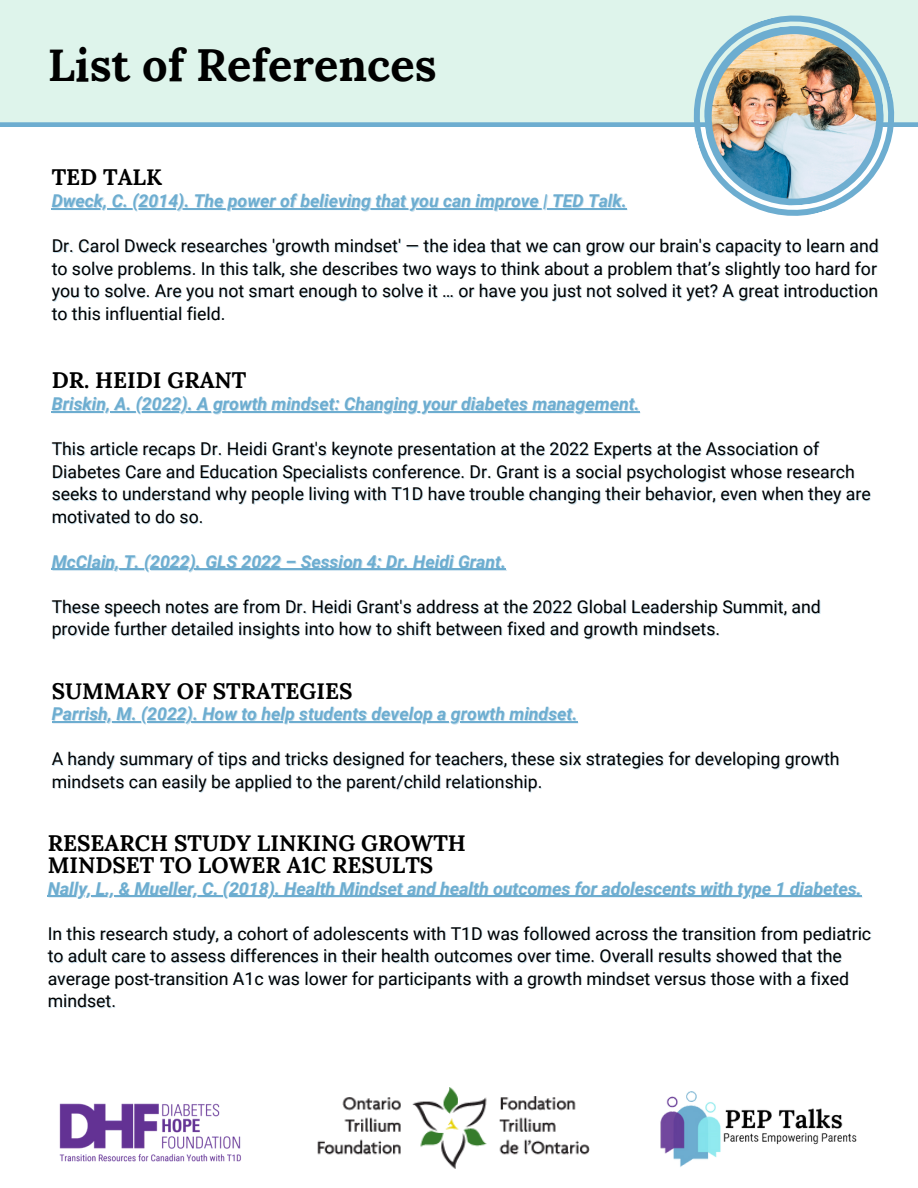
<style>
.page{position:relative;width:918px;height:1188px;background:#fff}
.page>*{position:absolute;margin:0;border:0;box-sizing:border-box;transform-origin:0 0}
.t1{font:700 45.15px "Lora";color:#000}
.t2{font:700 22.35px/21.6px "Lora";color:#000}
.t3{font:17.7px/22.5px "Roboto";color:#000}
.t4{font:italic 700 17.7px "Roboto";color:#6dadd0}
</style>
<div class="page">
<img style="left:0;top:0;width:918px;height:1169px">
<hr style="left:52px;top:208px;width:575px;height:1px;background:#6dadd0">
<hr style="left:52px;top:411px;width:588px;height:2px;background:#6dadd0">
<hr style="left:52px;top:569px;width:454px;height:1px;background:#6dadd0">
<hr style="left:48px;top:896px;width:814px;height:1px;background:#6dadd0">
<hr style="left:52px;top:721px;width:526px;height:2px;background:#6dadd0">
<h3 class="t1" style="left:48px;top:36px;width:390px">List of References</h3>
<h2 class="t2" style="left:52px;top:166px;width:112px">TED TALK</h2>
<h3 class="t4" style="left:52px;top:191px;width:577px">Dweck, C. (2014). The power of believing that you can improve | TED Talk.</h3>
<p class="t3" style="left:52px;top:235px;width:829px">Dr. Carol Dweck researches 'growth mindset' — the idea that we can grow our brain's capacity to learn and</p>
<h3 class="t3" style="left:52px;top:257px;width:827px">to solve problems. In this talk, she describes two ways to think about a problem that’s slightly too hard for</h3>
<p class="t3" style="left:52px;top:280px;width:828px">you to solve. Are you not smart enough to solve it … or have you just not solved it yet? A great introduction</p>
<h2 class="t3" style="left:52px;top:302px;width:175px">to this influential field.</h2>
<h3 class="t2" style="left:52px;top:369px;width:196px">DR. HEIDI GRANT</h3>
<p class="t4" style="left:52px;top:394px;width:590px">Briskin, A. (2022). A growth mindset: Changing your diabetes management.</p>
<h2 class="t3" style="left:52px;top:438px;width:769px">This article recaps Dr. Heidi Grant's keynote presentation at the 2022 Experts at the Association of</h2>
<h3 class="t3" style="left:52px;top:460px;width:805px">Diabetes Care and Education Specialists conference. Dr. Grant is a social psychologist whose research</h3>
<p class="t3" style="left:52px;top:483px;width:821px">seeks to understand why people living with T1D have trouble changing their behavior, even when they are</p>
<p class="t3" style="left:52px;top:505px;width:153px">motivated to do so.</p>
<p class="t4" style="left:52px;top:551px;width:456px">McClain, T. (2022). GLS 2022 – Session 4: Dr. Heidi Grant.</p>
<p class="t3" style="left:52px;top:595px;width:771px">These speech notes are from Dr. Heidi Grant's address at the 2022 Global Leadership Summit, and provide further detailed insights into how to shift between fixed and growth mindsets.</p>
<p class="t2" style="left:52px;top:680px;width:302px">SUMMARY OF STRATEGIES</p>
<p class="t4" style="left:52px;top:704px;width:527px">Parrish, M. (2022). How to help students develop a growth mindset.</p>
<p class="t3" style="left:52px;top:748px;width:789px">A handy summary of tips and tricks designed for teachers, these six strategies for developing growth mindsets can easily be applied to the parent/child relationship.</p>
<p class="t2" style="left:48px;top:832px;width:420px">RESEARCH STUDY LINKING GROWTH<br>MINDSET TO LOWER A1C RESULTS</p>
<p class="t4" style="left:48px;top:878px;width:816px">Nally, L., &amp; Mueller, C. (2018). Health Mindset and health outcomes for adolescents with type 1 diabetes.</p>
<p class="t3" style="left:48px;top:922px;width:825px">In this research study, a cohort of adolescents with T1D was followed across the transition from pediatric to adult care to assess differences in their health outcomes over time. Overall results showed that the average post-transition A1c was lower for participants with a growth mindset versus those with a fixed mindset.</p>
</div>
